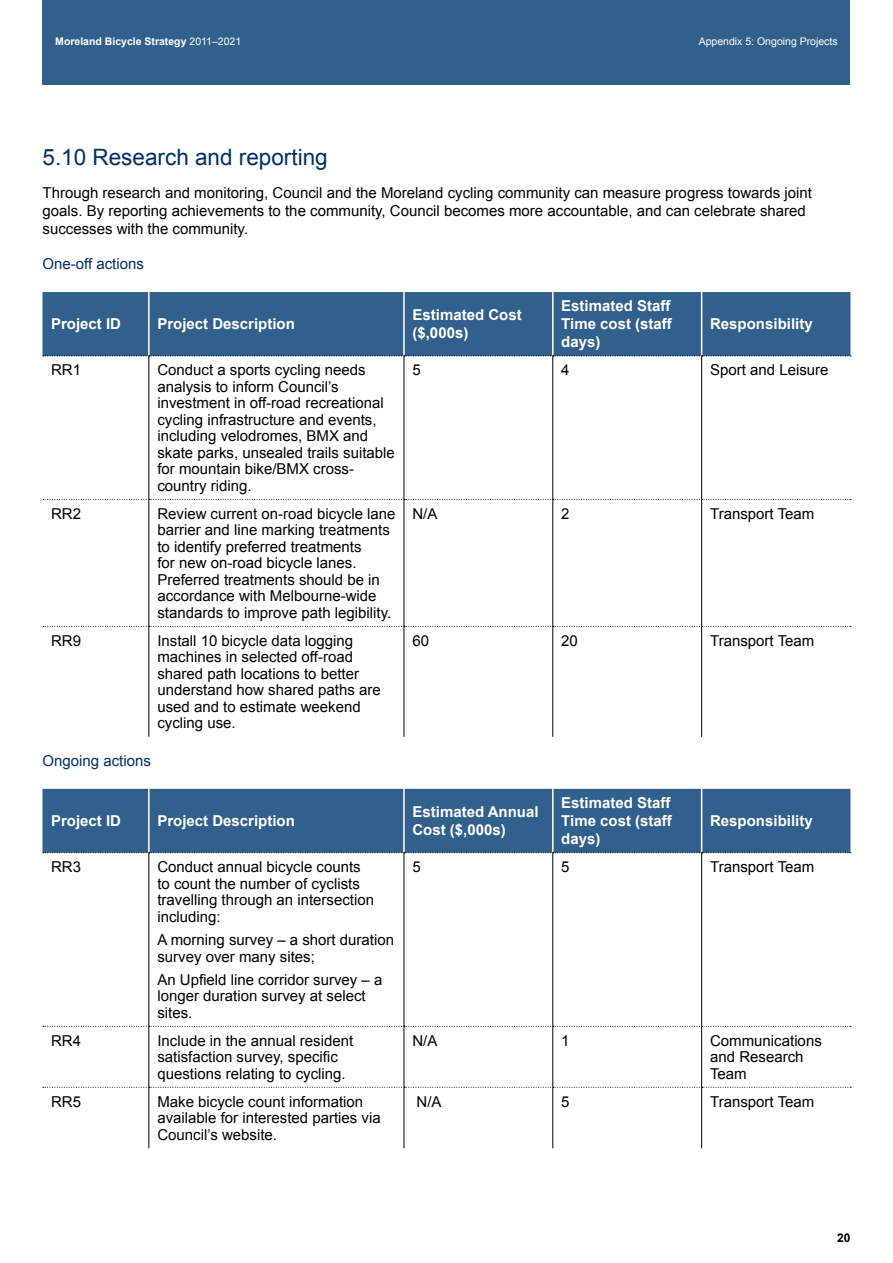
<style>
.page{position:relative;width:893px;height:1263px;background:#fff}
.page>*{position:absolute;margin:0;border:0;box-sizing:border-box;transform-origin:0 0}
.t1{font:22.5px "Arial";color:#002f65}
.t2{font:15px/16.5px "Arial";color:#000}
.t3{font:700 15px/18px "Arial";color:#fff}
.t4{font:15px "Arial";color:#002f65}
.t5{font:700 12px "Arial";color:#000}
.t6{font:700 10.5px "Arial";color:#fff}
.t7{font:10.5px "Arial";color:#fff}
.s1{font-weight:400}
</style>
<div class="page">
<div style="left:43px;top:0;width:807px;height:85px;background:#30608b"></div>
<div style="left:43px;top:292px;width:807px;height:64px;background:#30608b"></div>
<hr style="left:148px;top:292px;width:2px;height:64px;background:#fff">
<hr style="left:403px;top:292px;width:2px;height:64px;background:#fff">
<hr style="left:552px;top:292px;width:2px;height:64px;background:#fff">
<hr style="left:701px;top:292px;width:1px;height:64px;background:#fff">
<hr style="left:148px;top:356px;width:1px;height:143px;background:#000">
<hr style="left:404px;top:356px;width:1px;height:143px;background:#000">
<hr style="left:552px;top:356px;width:1px;height:143px;background:#000">
<hr style="left:701px;top:356px;width:1px;height:143px;background:#000">
<hr style="left:148px;top:500px;width:1px;height:126px;background:#000">
<hr style="left:404px;top:500px;width:1px;height:126px;background:#000">
<hr style="left:552px;top:500px;width:1px;height:126px;background:#000">
<hr style="left:701px;top:500px;width:1px;height:126px;background:#000">
<hr style="left:148px;top:627px;width:1px;height:110px;background:#000">
<hr style="left:404px;top:627px;width:1px;height:110px;background:#000">
<hr style="left:552px;top:627px;width:1px;height:110px;background:#000">
<hr style="left:701px;top:627px;width:1px;height:110px;background:#000">
<svg style="left:43px;top:499px;width:808px;height:1px"></svg>
<svg style="left:43px;top:626px;width:808px;height:1px"></svg>
<svg style="left:43px;top:356px;width:808px;height:1px"></svg>
<div style="left:43px;top:789px;width:807px;height:63px;background:#30608b"></div>
<hr style="left:148px;top:789px;width:2px;height:63px;background:#fff">
<hr style="left:403px;top:789px;width:2px;height:63px;background:#fff">
<hr style="left:552px;top:789px;width:2px;height:63px;background:#fff">
<hr style="left:701px;top:789px;width:1px;height:63px;background:#fff">
<hr style="left:148px;top:853px;width:1px;height:173px;background:#000">
<hr style="left:404px;top:853px;width:1px;height:173px;background:#000">
<hr style="left:552px;top:853px;width:1px;height:173px;background:#000">
<hr style="left:701px;top:853px;width:1px;height:173px;background:#000">
<hr style="left:148px;top:1027px;width:1px;height:60px;background:#000">
<hr style="left:404px;top:1027px;width:1px;height:60px;background:#000">
<hr style="left:552px;top:1027px;width:1px;height:60px;background:#000">
<hr style="left:701px;top:1027px;width:1px;height:60px;background:#000">
<hr style="left:148px;top:1088px;width:1px;height:60px;background:#000">
<hr style="left:404px;top:1088px;width:1px;height:60px;background:#000">
<hr style="left:552px;top:1088px;width:1px;height:60px;background:#000">
<hr style="left:701px;top:1088px;width:1px;height:60px;background:#000">
<svg style="left:43px;top:1026px;width:808px;height:1px"></svg>
<svg style="left:43px;top:1087px;width:808px;height:1px"></svg>
<svg style="left:43px;top:852px;width:808px;height:1px"></svg>
<p class="t6" style="left:55px;top:34px;width:187px">Moreland Bicycle Strategy <span class="s1">2011–2021</span></p>
<p class="t7" style="left:699px;top:35px;width:140px">Appendix 5: Ongoing Projects</p>
<h1 class="t1" style="left:43px;top:143px;width:287px">5.10 Research and reporting</h1>
<p class="t2" style="left:43px;top:184px;width:771px;line-height:18px">Through research and monitoring, Council and the Moreland cycling community can measure progress towards joint goals. By reporting achievements to the community, Council becomes more accountable, and can celebrate shared successes with the community.</p>
<p class="t4" style="left:43px;top:254px;width:103px">One-off actions</p>
<p class="t3" style="left:51px;top:316px;width:72px">Project ID</p>
<p class="t3" style="left:157px;top:316px;width:139px">Project Description</p>
<p class="t3" style="left:412px;top:307px;width:111px">Estimated Cost ($,000s)</p>
<p class="t3" style="left:561px;top:298px;width:112px;text-align:justify">Estimated Staff Time cost (staff days)</p>
<p class="t3" style="left:710px;top:316px;width:104px">Responsibility</p>
<p class="t2" style="left:51px;top:362px;width:32px">RR1</p>
<p class="t2" style="left:157px;top:362px;width:239px">Conduct a sports cycling needs analysis to inform Council’s investment in off-road recreational cycling infrastructure and events, including velodromes, BMX and skate parks, unsealed trails suitable for mountain bike/BMX cross&shy;country riding.</p>
<p class="t2" style="left:412px;top:362px;width:10px">5</p>
<p class="t2" style="left:561px;top:362px;width:10px">4</p>
<p class="t2" style="left:710px;top:362px;width:120px">Sport and Leisure</p>
<p class="t2" style="left:51px;top:505px;width:32px">RR2</p>
<p class="t2" style="left:157px;top:505px;width:240px">Review current on-road bicycle lane barrier and line marking treatments to identify preferred treatments<br>for new on-road bicycle lanes.<br>Preferred treatments should be in accordance with Melbourne-wide standards to improve path legibility.</p>
<p class="t2" style="left:412px;top:505px;width:27px">N/A</p>
<p class="t2" style="left:561px;top:505px;width:10px">2</p>
<p class="t2" style="left:710px;top:505px;width:106px">Transport Team</p>
<p class="t2" style="left:51px;top:632px;width:32px">RR9</p>
<p class="t2" style="left:157px;top:632px;width:225px">Install 10 bicycle data logging machines in selected off-road shared path locations to better understand how shared paths are used and to estimate weekend cycling use.</p>
<p class="t2" style="left:412px;top:632px;width:18px">60</p>
<p class="t2" style="left:561px;top:632px;width:18px">20</p>
<p class="t2" style="left:710px;top:632px;width:106px">Transport Team</p>
<p class="t4" style="left:43px;top:751px;width:110px">Ongoing actions</p>
<p class="t3" style="left:51px;top:812px;width:72px">Project ID</p>
<p class="t3" style="left:157px;top:812px;width:139px">Project Description</p>
<p class="t3" style="left:412px;top:803px;width:128px">Estimated Annual<br>Cost ($,000s)</p>
<p class="t3" style="left:561px;top:794px;width:112px;text-align:justify">Estimated Staff Time cost (staff days)</p>
<p class="t3" style="left:710px;top:812px;width:104px">Responsibility</p>
<p class="t2" style="left:51px;top:859px;width:32px">RR3</p>
<p class="t2" style="left:157px;top:859px;width:218px">Conduct annual bicycle counts to count the number of cyclists travelling through an intersection including:</p>
<p class="t2" style="left:157px;top:932px;width:238px">A morning survey – a short duration survey over many sites;</p>
<p class="t2" style="left:157px;top:971px;width:227px">An Upfield line corridor survey – a longer duration survey at select sites.</p>
<p class="t2" style="left:412px;top:859px;width:10px">5</p>
<p class="t2" style="left:561px;top:859px;width:10px">5</p>
<p class="t2" style="left:710px;top:859px;width:106px">Transport Team</p>
<p class="t2" style="left:51px;top:1032px;width:32px">RR4</p>
<p class="t2" style="left:157px;top:1032px;width:197px">Include in the annual resident satisfaction survey, specific questions relating to cycling.</p>
<p class="t2" style="left:412px;top:1032px;width:27px">N/A</p>
<p class="t2" style="left:561px;top:1032px;width:10px">1</p>
<p class="t2" style="left:710px;top:1032px;width:113px">Communications and Research<br>Team</p>
<p class="t2" style="left:51px;top:1093px;width:32px">RR5</p>
<p class="t2" style="left:157px;top:1093px;width:225px">Make bicycle count information available for interested parties via<br>Council’s website.</p>
<p class="t2" style="left:417px;top:1093px;width:27px">N/A</p>
<p class="t2" style="left:561px;top:1093px;width:10px">5</p>
<p class="t2" style="left:710px;top:1093px;width:106px">Transport Team</p>
<p class="t5" style="left:837px;top:1230px;width:15px">20</p>
</div>
